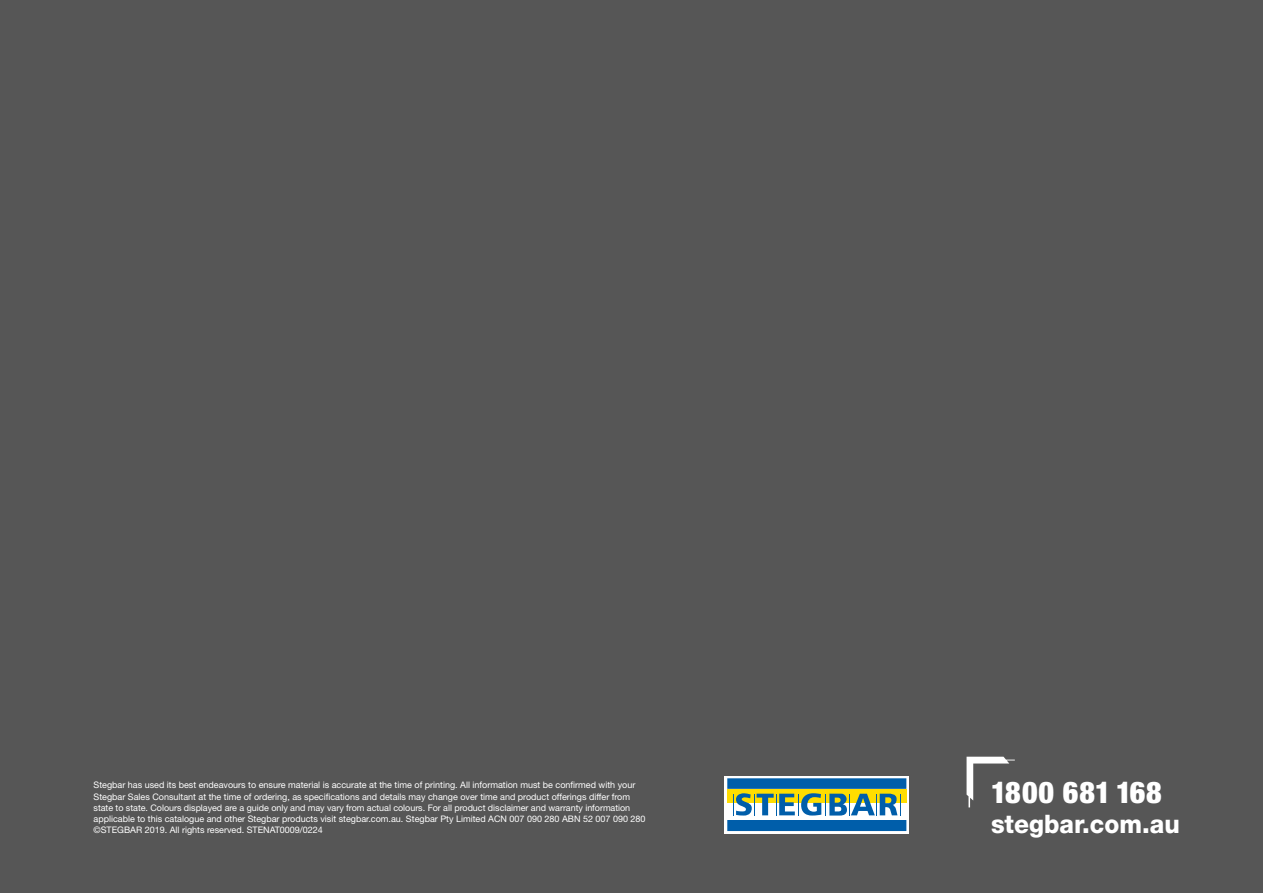
<style>
.page{position:relative;width:1263px;height:893px;background:#565656}
.page>*{position:absolute;margin:0;border:0;box-sizing:border-box;transform-origin:0 0}
.Page_Title{font:900 condensed 30px "Helvetica Neue LT Std";letter-spacing:.025em;color:#fff}
.Page_Title-2{font:800 25.5px "Helvetica Neue LT Std";color:#fff;scale:.96 1}
.t1{font:9px/11.2px "Helvetica Neue LT Std";color:#fff}
</style>
<div class="page">
<div style="left:725px;top:776px;width:184px;height:58px;background:#fff"></div>
<svg style="left:727px;top:778px;width:179px;height:53px"></svg>
<svg style="left:966px;top:757px;width:49px;height:50px"></svg>
<p class="t1" style="left:94px;top:779px;width:554px">Stegbar has used its best endeavours to ensure material is accurate at the time of printing. All information must be confirmed with your Stegbar Sales Consultant at the time of ordering, as specifications and details may change over time and product offerings differ from state to state. Colours displayed are a guide only and may vary from actual colours. For all product disclaimer and warranty information applicable to this catalogue and other Stegbar products visit stegbar.com.au. Stegbar Pty Limited ACN 007 090 280 ABN 52 007 090 280 ©STEGBAR 2019. All rights reserved. STENAT0009/0224</p>
<p class="Page_Title" style="left:991px;top:774px;width:172px">1800 681 168</p>
<p class="Page_Title-2" style="left:991px;top:809px;width:198px">stegbar.com.au</p>
</div>
